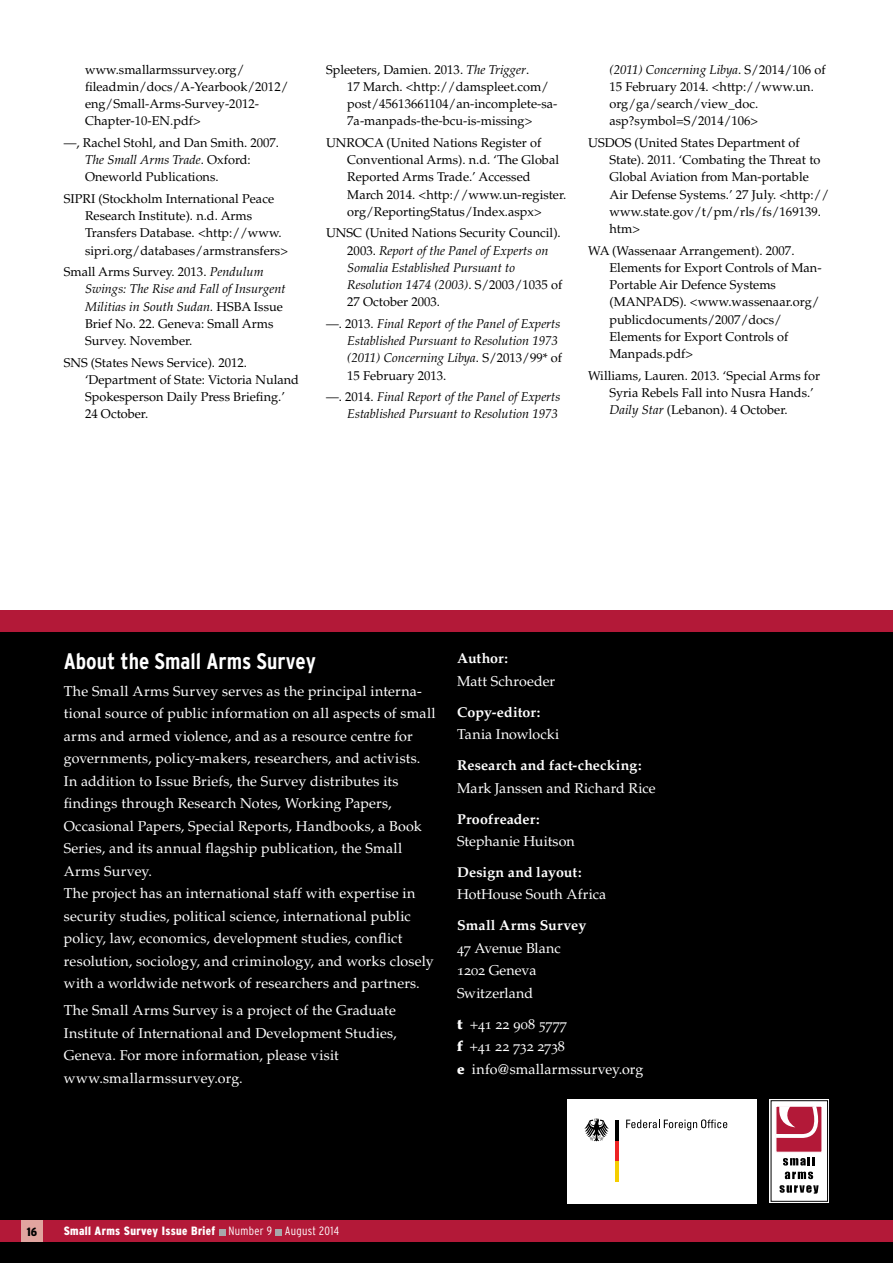
<style>
.page{position:relative;width:893px;height:1263px;background:#fff}
.page>*{position:absolute;margin:0;border:0;box-sizing:border-box;transform-origin:0 0}
.t1{font:700 condensed 22.5px "Interstate";color:#fff}
.t2{font:14.25px/22.5px "Palatino";letter-spacing:.01em;color:#fff}
.t3{font:700 14.25px "Palatino";letter-spacing:.005em;color:#fff}
.t4{font:14.25px/22.5px "Palatino SC";letter-spacing:-.015em;color:#fff}
.t5{font:12.75px/17.2px "Palatino";color:#000}
.t6{font:italic 12.75px/17.2px "Palatino";color:#000}
.t7{font:900 condensed 12px "Interstate";letter-spacing:.025em;color:#fff}
.t8{font:300 condensed 12px "Interstate";color:#fff}
.t9{font:900 condensed 12px "Interstate";color:#000}
.s1{font-style:italic}
.s2{font-style:normal}
.s3{font-weight:700}
.s4{font-family:"Palatino SC"}
.s5{font-family:"Palatino";font-weight:900}
.s6{font-family:"Palatino"}
.s7{font-weight:900}
.s8{font-weight:300}
</style>
<div class="page">
<div style="left:0;top:624px;width:893px;height:639px;background:#000"></div>
<div style="left:0;top:610px;width:893px;height:21px;background:#b31938"></div>
<div style="left:0;top:1220px;width:893px;height:22px;background:#b31938"></div>
<svg style="left:219px;top:1229px;width:6px;height:6px"></svg>
<div style="left:275px;top:1229px;width:7px;height:6px;background:#a7a8ab"></div>
<div style="left:21px;top:1220px;width:22px;height:22px;background:#e1a49f"></div>
<div style="left:769px;top:1099px;width:60px;height:104px;background:#8f8f8f"></div>
<div style="left:771px;top:1101px;width:56px;height:100px;background:#fff"></div>
<div style="left:771px;top:1100px;width:57px;height:102px;border:1px solid #000"></div>
<div style="left:775px;top:1105px;width:47px;height:48px;background:#b31938;border:1px solid #fff"></div>
<svg style="left:772px;top:1101px;width:53px;height:39px"></svg>
<svg style="left:783px;top:1157px;width:32px;height:8px"></svg>
<svg style="left:785px;top:1171px;width:28px;height:8px"></svg>
<svg style="left:779px;top:1185px;width:40px;height:9px"></svg>
<div style="left:567px;top:1099px;width:190px;height:104px;background:#fff"></div>
<hr style="left:615px;top:1140px;width:4px;height:21px;background:#ed2324">
<hr style="left:615px;top:1161px;width:4px;height:21px;background:#f5ce00">
<hr style="left:615px;top:1120px;width:4px;height:20px;background:#000">
<svg style="left:584px;top:1118px;width:25px;height:23px"></svg>
<svg style="left:626px;top:1119px;width:101px;height:11px"></svg>
<p class="t5" style="left:85px;top:61px;width:205px">www.smallarmssurvey.org/ fileadmin/docs/A-Yearbook/2012/ eng/Small-Arms-Survey-2012-<br>Chapter-10-EN.pdf&gt;</p>
<p class="t5" style="left:85px;top:134px;width:196px;text-indent:-21px">—, Rachel Stohl, and Dan Smith. 2007.<br><span class="s1">The Small Arms Trade</span>. Oxford:<br>Oneworld Publications.</p>
<p class="t5" style="left:85px;top:190px;width:205px;text-indent:-21px">SIPRI (Stockholm International Peace Research Institute). n.d. Arms Transfers Database. &lt;http://www. sipri.org/databases/armstransfers&gt;</p>
<p class="t5" style="left:85px;top:263px;width:202px;text-indent:-21px">Small Arms Survey. 2013. <span class="s1">Pendulum<br>Swings: The Rise and Fall of Insurgent<br>Militias in South Sudan.</span> HSBA Issue<br>Brief No. 22. Geneva: Small Arms<br>Survey. November.</p>
<p class="t5" style="left:85px;top:354px;width:216px;text-indent:-21px">SNS (States News Service). 2012. ‘Department of State: Victoria Nuland<br>Spokesperson Daily Press Briefing.’<br>24 October.</p>
<p class="t5" style="left:347px;top:61px;width:212px;text-indent:-21px">Spleeters, Damien. 2013. <span class="s1">The Trigger</span>.<br>17 March. &lt;http://damspleet.com/ post/45613661104/an-incomplete-sa-7a-manpads-the-bcu-is-missing&gt;</p>
<p class="t5" style="left:347px;top:134px;width:221px;text-indent:-21px">UNROCA (United Nations Register of Conventional Arms). n.d. ‘The Global Reported Arms Trade.’ Accessed March 2014. &lt;http://www.un-register. org/ReportingStatus/Index.aspx&gt;</p>
<p class="t6" style="left:347px;top:225px;width:217px;text-indent:-21px"><span class="s2">UNSC (United Nations Security Council).<br>2003.</span> Report of the Panel of Experts on Somalia Established Pursuant to Resolution 1474 (2003)<span class="s2">. S/2003/1035 of 27 October 2003.</span></p>
<p class="t6" style="left:347px;top:315px;width:216px;text-indent:-21px"><span class="s2">—. 2013.</span> Final Report of the Panel of Experts Established Pursuant to Resolution 1973 (2011) Concerning Libya<span class="s2">. S/2013/99* of 15 February 2013.</span></p>
<p class="t6" style="left:326px;top:388px;width:236px;text-align:right"><span class="s2">—. 2014.</span> Final Report of the Panel of Experts<br>Established Pursuant to Resolution 1973</p>
<p class="t5" style="left:609px;top:61px;width:218px"><span class="s1">(2011) Concerning Libya</span>. S/2014/106 of<br>15 February 2014. &lt;http://www.un. org/ga/search/view_doc. asp?symbol=S/2014/106&gt;</p>
<p class="t5" style="left:609px;top:134px;width:221px;text-indent:-21px">USDOS (United States Department of<br>State). 2011. ‘Combating the Threat to<br>Global Aviation from Man-portable<br>Air Defense Systems.’ 27 July. &lt;http:// www.state.gov/t/pm/rls/fs/169139. htm&gt;</p>
<p class="t5" style="left:609px;top:242px;width:214px;text-indent:-21px">WA (Wassenaar Arrangement). 2007.<br>Elements for Export Controls of Man-<br>Portable Air Defence Systems (MANPADS). &lt;www.wassenaar.org/ publicdocuments/2007/docs/<br>Elements for Export Controls of<br>Manpads.pdf&gt;</p>
<p class="t5" style="left:609px;top:367px;width:212px;text-indent:-21px">Williams, Lauren. 2013. ‘Special Arms for<br>Syria Rebels Fall into Nusra Hands.’<br><span class="s1">Daily Star</span> (Lebanon). 4 October.</p>
<h1 class="t1" style="left:64px;top:649px;width:254px">About the Small Arms Survey</h1>
<p class="t2" style="left:64px;top:680px;width:373px">The Small Arms Survey serves as the principal interna&shy;tional source of public information on all aspects of small arms and armed violence, and as a resource centre for governments, policy-makers, researchers, and activists.<br>In addition to Issue Briefs, the Survey distributes its findings through Research Notes, Working Papers, Occasional Papers, Special Reports, Handbooks, a Book Series, and its annual flagship publication, the Small Arms Survey.<br>The project has an international staff with expertise in security studies, political science, international public policy, law, economics, development studies, conflict resolution, sociology, and criminology, and works closely with a worldwide network of researchers and partners.</p>
<p class="t2" style="left:64px;top:999px;width:334px">The Small Arms Survey is a project of the Graduate Institute of International and Development Studies, Geneva. For more information, please visit www.smallarmssurvey.org.</p>
<p class="t3" style="left:457px;top:650px;width:52px">Author:</p>
<p class="t2" style="left:457px;top:670px;width:100px">Matt Schroeder</p>
<p class="t3" style="left:457px;top:703px;width:85px">Copy-editor:</p>
<p class="t2" style="left:457px;top:723px;width:104px">Tania Inowlocki</p>
<p class="t3" style="left:457px;top:757px;width:186px">Research and fact-checking:</p>
<p class="t2" style="left:457px;top:777px;width:200px">Mark Janssen and Richard Rice</p>
<p class="t3" style="left:457px;top:810px;width:84px">Proofreader:</p>
<p class="t2" style="left:457px;top:830px;width:119px">Stephanie Huitson</p>
<p class="t3" style="left:457px;top:864px;width:126px">Design and layout:</p>
<p class="t2" style="left:457px;top:884px;width:151px">HotHouse South Africa</p>
<p class="t2" style="left:457px;top:915px;width:131px"><span class="s3">Small Arms Survey<br></span><span class="s4">47</span> Avenue Blanc<br><span class="s4">1202</span> Geneva<br>Switzerland</p>
<p class="t4" style="left:457px;top:1013px;width:111px"><span class="s5">t</span> <span class="s6">+</span>41 22 908 5777 <span class="s5">f</span> <span class="s6">+</span>41 22 732 2738</p>
<p class="t2" style="left:457px;top:1058px;width:188px"><span class="s7">e</span> info@smallarmssurvey.org</p>
<p class="t9" style="left:27px;top:1225px;width:12px">16</p>
<p class="t7" style="left:64px;top:1224px;width:277px">Small Arms Survey Issue Brief <span class="s8">Number 9 August 2014</span></p>
<p class="t8" style="left:70px;top:1224px;width:186px"><span class="s7">udan Issue Brief</span> Numb r 6 April 2007</p>
</div>
